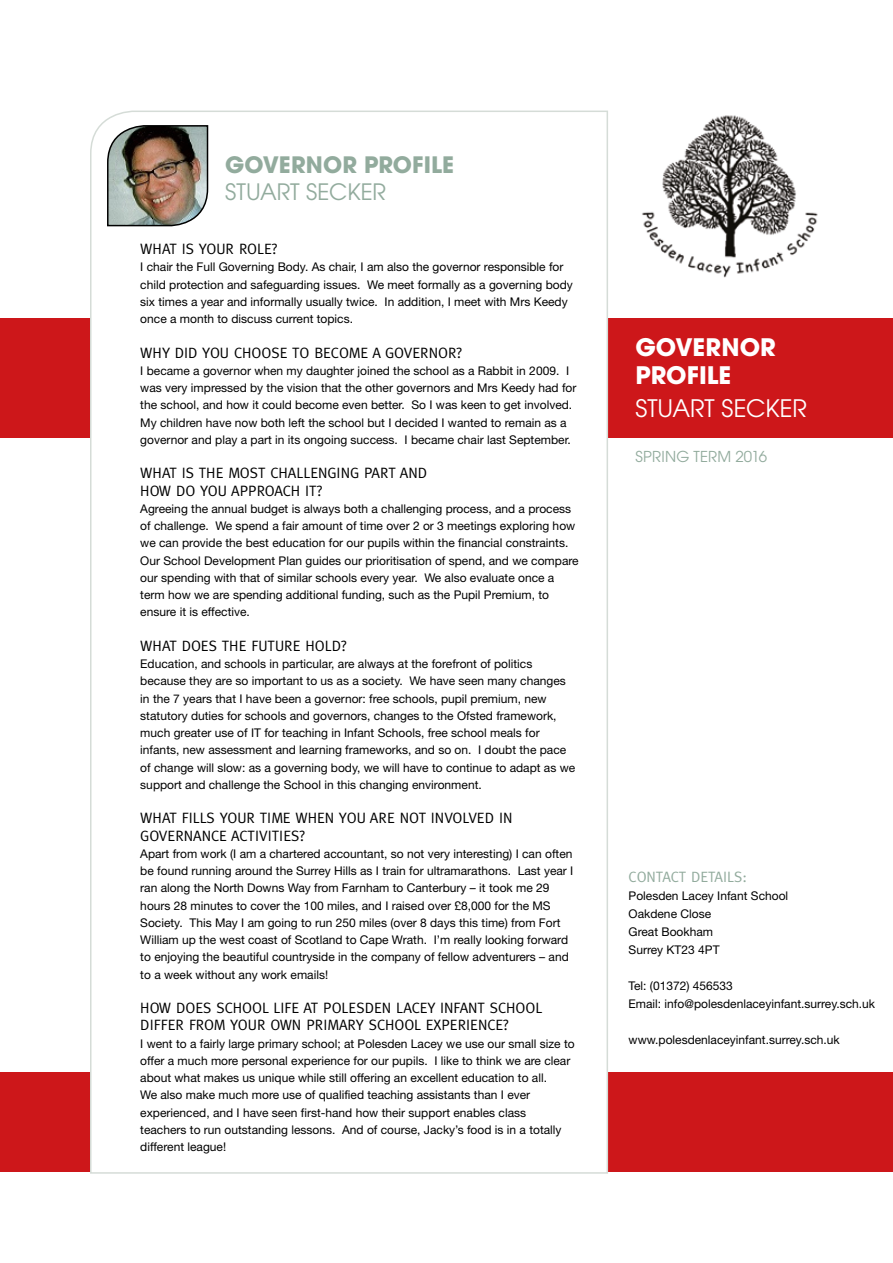
<style>
.page{position:relative;width:893px;height:1263px;background:#fff}
.page>*{position:absolute;margin:0;border:0;box-sizing:border-box;transform-origin:0 0}
.t1{font:700 24px/28.5px "Avant Garde";letter-spacing:.005em;color:#fff}
.t2{font:24px "Avant Garde";letter-spacing:-.005em;color:#fff}
.t3{font:700 22.5px "Avant Garde";letter-spacing:.005em;color:#92ab9d}
.t4{font:22.5px "Avant Garde";letter-spacing:-.005em;color:#92ab9d}
.t5{font:15px/17.2px "Meta Caps";color:#000}
.t6{font:15px "Meta Caps";color:#92ab9d}
.t7{font:15px "Avant Garde";letter-spacing:.015em;color:#92ab9d}
.t8{font:12px/17.2px "Helvetica Neue";color:#000}
</style>
<div class="page">
<div style="left:0;top:319px;width:893px;height:119px;background:#cd171a"></div>
<div style="left:0;top:1072px;width:893px;height:100px;background:#cd171a"></div>
<svg style="left:89px;top:110px;width:520px;height:1064px"></svg>
<img style="left:106px;top:124px;width:103px;height:103px">
<img style="left:642px;top:115px;width:176px;height:163px">
<h2 class="t3" style="left:225px;top:150px;width:230px">GOVERNOR PROFILE</h2>
<h2 class="t4" style="left:225px;top:178px;width:162px">STUART SECKER</h2>
<p class="t5" style="left:140px;top:240px;width:138px">WHAT IS YOUR ROLE?</p>
<p class="t8" style="left:140px;top:258px;width:434px">I chair the Full Governing Body. As chair, I am also the governor responsible for child protection and safeguarding issues. We meet formally as a governing body six times a year and informally usually twice. In addition, I meet with Mrs Keedy once a month to discuss current topics.</p>
<p class="t5" style="left:140px;top:344px;width:323px">WHY DID YOU CHOOSE TO BECOME A GOVERNOR?</p>
<p class="t8" style="left:140px;top:362px;width:438px">I became a governor when my daughter joined the school as a Rabbit in 2009. I was very impressed by the vision that the other governors and Mrs Keedy had for the school, and how it could become even better. So I was keen to get involved.<br>My children have now both left the school but I decided I wanted to remain as a governor and play a part in its ongoing success. I became chair last September.</p>
<p class="t5" style="left:140px;top:464px;width:288px">WHAT IS THE MOST CHALLENGING PART AND<br>HOW DO YOU APPROACH IT?</p>
<p class="t8" style="left:140px;top:500px;width:440px">Agreeing the annual budget is always both a challenging process, and a process of challenge. We spend a fair amount of time over 2 or 3 meetings exploring how we can provide the best education for our pupils within the financial constraints.<br>Our School Development Plan guides our prioritisation of spend, and we compare our spending with that of similar schools every year. We also evaluate once a term how we are spending additional funding, such as the Pupil Premium, to ensure it is effective.</p>
<p class="t5" style="left:140px;top:637px;width:208px">WHAT DOES THE FUTURE HOLD?</p>
<p class="t8" style="left:140px;top:655px;width:436px">Education, and schools in particular, are always at the forefront of politics because they are so important to us as a society. We have seen many changes in the 7 years that I have been a governor: free schools, pupil premium, new statutory duties for schools and governors, changes to the Ofsted framework, much greater use of IT for teaching in Infant Schools, free school meals for infants, new assessment and learning frameworks, and so on. I doubt the pace of change will slow: as a governing body, we will have to continue to adapt as we support and challenge the School in this changing environment.</p>
<p class="t5" style="left:140px;top:809px;width:374px">WHAT FILLS YOUR TIME WHEN YOU ARE NOT INVOLVED IN<br>GOVERNANCE ACTIVITIES?</p>
<p class="t8" style="left:140px;top:845px;width:434px">Apart from work (I am a chartered accountant, so not very interesting) I can often be found running around the Surrey Hills as I train for ultramarathons. Last year I ran along the North Downs Way from Farnham to Canterbury – it took me 29 hours 28 minutes to cover the 100 miles, and I raised over £8,000 for the MS Society. This May I am going to run 250 miles (over 8 days this time) from Fort William up the west coast of Scotland to Cape Wrath. I’m really looking forward to enjoying the beautiful countryside in the company of fellow adventurers – and to a week without any work emails!</p>
<p class="t5" style="left:140px;top:999px;width:404px">HOW DOES SCHOOL LIFE AT POLESDEN LACEY INFANT SCHOOL<br>DIFFER FROM YOUR OWN PRIMARY SCHOOL EXPERIENCE?</p>
<p class="t8" style="left:140px;top:1034px;width:436px">I went to a fairly large primary school; at Polesden Lacey we use our small size to offer a much more personal experience for our pupils. I like to think we are clear about what makes us unique while still offering an excellent education to all.<br>We also make much more use of qualified teaching assistants than I ever experienced, and I have seen first-hand how their support enables class teachers to run outstanding lessons. And of course, Jacky’s food is in a totally different league!</p>
<h1 class="t1" style="left:635px;top:332px;width:142px">GOVERNOR<br>PROFILE</h1>
<h1 class="t2" style="left:635px;top:394px;width:173px">STUART SECKER</h1>
<p class="t7" style="left:635px;top:448px;width:133px">SPRING TERM 2016</p>
<p class="t6" style="left:629px;top:868px;width:120px">CONTACT DETAILS:</p>
<p class="t8" style="left:629px;top:887px;width:161px;line-height:18px">Polesden Lacey Infant School<br>Oakdene Close<br>Great Bookham<br>Surrey KT23 4PT</p>
<p class="t8" style="left:629px;top:977px;width:248px;line-height:18px">Tel: (01372) 456533<br>Email: info@polesdenlaceyinfant.surrey.sch.uk</p>
<p class="t8" style="left:629px;top:1031px;width:213px">www.polesdenlaceyinfant.surrey.sch.uk</p>
</div>
